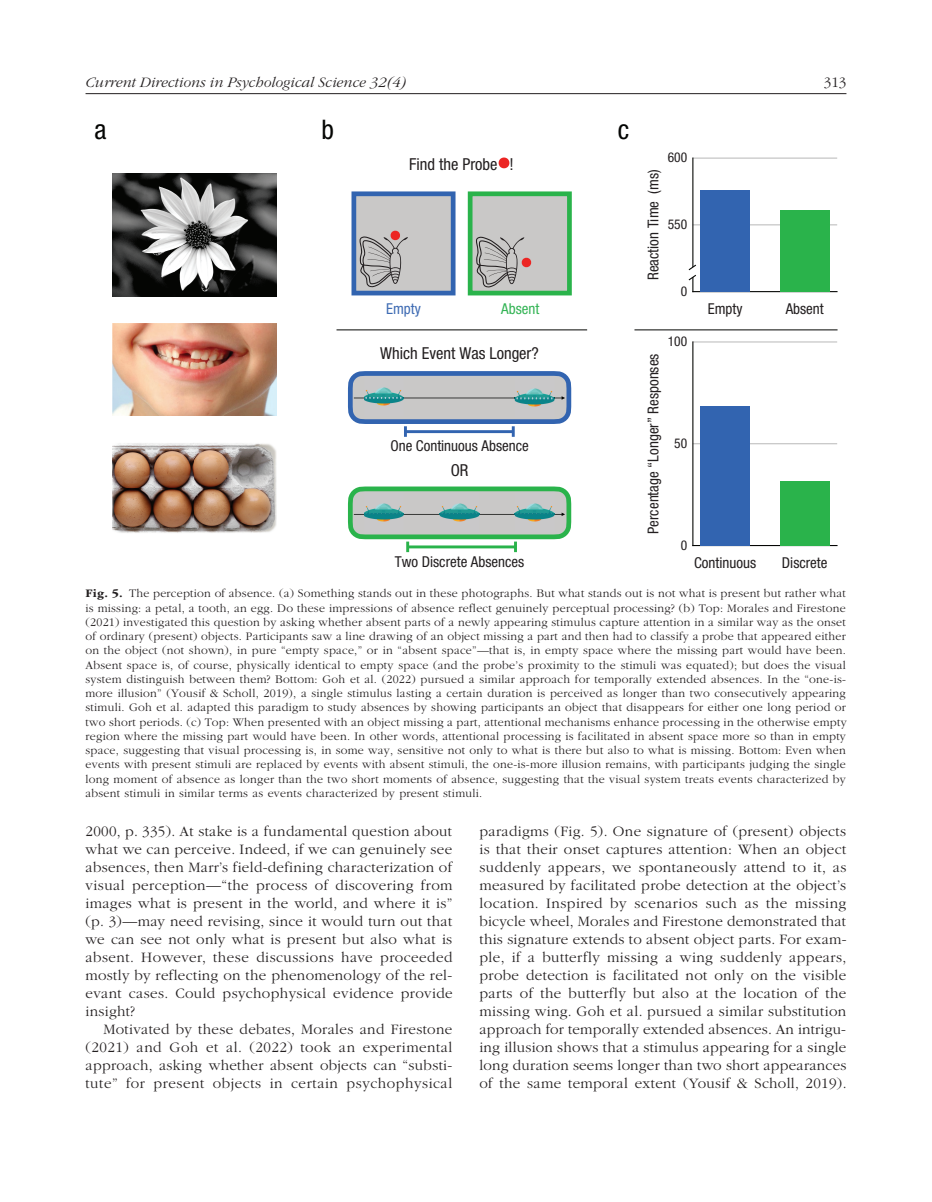
<style>
.page{position:relative;width:932px;height:1202px;background:#fff}
.page>*{position:absolute;margin:0;border:0;box-sizing:border-box;transform-origin:0 0}
.t1{font:condensed 27px "Helvetica Neue LT Std";color:#040503}
.t2{font:condensed 16.5px "Helvetica Neue LT Std";color:#231f20}
.t3{font:300 15px/18px "ITC Garamond Std";letter-spacing:.02em;color:#231f20;text-align:justify}
.t4{font:condensed 15px "Helvetica Neue LT Std";color:#231f20}
.t5{font:300 15px "ITC Garamond Std";letter-spacing:.04em;color:#231f20}
.t6{font:italic 300 15px "ITC Garamond Std";color:#231f20}
.t7{font:condensed 15px "Helvetica Neue LT Std";color:#34b455}
.t8{font:condensed 15px "Helvetica Neue LT Std";color:#3e6bb3}
.t9{font:condensed 13.5px "Helvetica Neue LT Std";color:#231f20}
.t10{font:300 12px/14.2px "ITC Garamond Std";letter-spacing:.02em;color:#231f20;text-align:justify}
.s1{font-weight:700}
</style>
<div class="page">
<hr style="left:86px;top:93px;width:760px;height:1px;background:#231f20">
<img style="left:113px;top:173px;width:164px;height:124px">
<img style="left:113px;top:443px;width:164px;height:90px">
<img style="left:113px;top:324px;width:164px;height:91px">
<svg style="left:498px;top:157px;width:12px;height:12px"></svg>
<hr style="left:692px;top:225px;width:145px;height:1px;background:#b8b8b8">
<hr style="left:692px;top:158px;width:145px;height:1px;background:#b8b8b8">
<hr style="left:692px;top:158px;width:1px;height:134px;background:#040503">
<hr style="left:693px;top:291px;width:144px;height:1px;background:#040503">
<div style="left:779px;top:210px;width:50px;height:81px;background:#2ab34b"></div>
<div style="left:700px;top:190px;width:50px;height:101px;background:#3264b0"></div>
<svg style="left:688px;top:263px;width:8px;height:18px"></svg>
<hr style="left:692px;top:443px;width:145px;height:1px;background:#b8b8b8">
<hr style="left:692px;top:342px;width:145px;height:1px;background:#b8b8b8">
<hr style="left:692px;top:342px;width:1px;height:203px;background:#040503">
<hr style="left:693px;top:545px;width:144px;height:1px;background:#040503">
<div style="left:779px;top:481px;width:50px;height:64px;background:#2ab34b"></div>
<div style="left:700px;top:406px;width:50px;height:139px;background:#3264b0"></div>
<svg style="left:348px;top:371px;width:224px;height:66px"></svg>
<svg style="left:348px;top:486px;width:224px;height:66px"></svg>
<hr style="left:336px;top:329px;width:251px;height:1px;background:#040503">
<hr style="left:634px;top:329px;width:203px;height:1px;background:#040503">
<div style="left:470px;top:194px;width:99px;height:99px;background:#c9c8c7"></div>
<div style="left:468px;top:191px;width:104px;height:104px;border:5px solid #2ab34b"></div>
<div style="left:354px;top:194px;width:99px;height:99px;background:#c9c8c7"></div>
<div style="left:351px;top:191px;width:104px;height:104px;border:5px solid #3264b0"></div>
<svg style="left:359px;top:230px;width:49px;height:57px"></svg>
<svg style="left:476px;top:237px;width:55px;height:51px"></svg>
<p class="t6" style="left:86px;top:74px;width:322px">Current Directions in Psychological Science 32(4)</p>
<p class="t3" style="left:824px;top:74px;width:24px">313</p>
<p class="t1" style="left:94px;top:114px;width:13px">a</p>
<p class="t1" style="left:321px;top:114px;width:14px">b</p>
<p class="t2" style="left:409px;top:155px;width:106px">Find the Probe !</p>
<p class="t8" style="left:386px;top:300px;width:36px">Empty</p>
<p class="t7" style="left:501px;top:300px;width:40px">Absent</p>
<p class="t2" style="left:380px;top:344px;width:160px">Which Event Was Longer?</p>
<p class="t4" style="left:390px;top:437px;width:140px">One Continuous Absence</p>
<p class="t2" style="left:450px;top:461px;width:19px">OR</p>
<p class="t4" style="left:395px;top:553px;width:131px">Two Discrete Absences</p>
<p class="t1" style="left:618px;top:114px;width:13px">c</p>
<p class="t9" style="left:667px;top:150px;width:21px">600</p>
<p class="t4" style="left:644px;top:280px;width:112px;rotate:-90deg">Reaction Time (ms)</p>
<p class="t9" style="left:667px;top:216px;width:21px">550</p>
<p class="t9" style="left:680px;top:283px;width:8px">0</p>
<p class="t9" style="left:667px;top:333px;width:21px">100</p>
<p class="t4" style="left:644px;top:534px;width:182px;rotate:-90deg">Percentage “Longer” Responses</p>
<p class="t9" style="left:674px;top:435px;width:14px">50</p>
<p class="t9" style="left:680px;top:537px;width:8px">0</p>
<p class="t4" style="left:707px;top:300px;width:36px">Empty</p>
<p class="t4" style="left:785px;top:300px;width:40px">Absent</p>
<p class="t4" style="left:694px;top:554px;width:63px">Continuous</p>
<p class="t4" style="left:782px;top:554px;width:47px">Discrete</p>
<p class="t10" style="left:86px;top:586px;width:762px"><span class="s1">Fig. 5.</span> The perception of absence. (a) Something stands out in these photographs. But what stands out is not what is present but rather what is missing: a petal, a tooth, an egg. Do these impressions of absence reflect genuinely perceptual processing? (b) Top: Morales and Firestone (2021) investigated this question by asking whether absent parts of a newly appearing stimulus capture attention in a similar way as the onset of ordinary (present) objects. Participants saw a line drawing of an object missing a part and then had to classify a probe that appeared either on the object (not shown), in pure “empty space,” or in “absent space”—that is, in empty space where the missing part would have been.<br>Absent space is, of course, physically identical to empty space (and the probe’s proximity to the stimuli was equated); but does the visual system distinguish between them? Bottom: Goh et al. (2022) pursued a similar approach for temporally extended absences. In the “one-is&shy;more illusion” ( Yousif &amp; Scholl, 2019 ), a single stimulus lasting a certain duration is perceived as longer than two consecutively appearing stimuli. Goh et al. adapted this paradigm to study absences by showing participants an object that disappears for either one long period or two short periods. (c) Top: When presented with an object missing a part, attentional mechanisms enhance processing in the otherwise empty region where the missing part would have been. In other words, attentional processing is facilitated in absent space more so than in empty space, suggesting that visual processing is, in some way, sensitive not only to what is there but also to what is missing. Bottom: Even when events with present stimuli are replaced by events with absent stimuli, the one-is-more illusion remains, with participants judging the single long moment of absence as longer than the two short moments of absence, suggesting that the visual system treats events characterized by absent stimuli in similar terms as events characterized by present stimuli.</p>
<p class="t3" style="left:86px;top:822px;width:368px">2000 , p. 335). At stake is a fundamental question about</p>
<p class="t3" style="left:86px;top:840px;width:368px">what we can perceive. Indeed, if we can genuinely see</p>
<p class="t3" style="left:86px;top:858px;width:368px">absences, then Marr’s field-defining characterization of</p>
<p class="t3" style="left:86px;top:876px;width:368px">visual perception—“the process of discovering from</p>
<p class="t3" style="left:86px;top:894px;width:368px">images what is present in the world, and where it is”</p>
<p class="t3" style="left:86px;top:912px;width:368px">(p. 3)—may need revising, since it would turn out that</p>
<p class="t3" style="left:86px;top:930px;width:368px">we can see not only what is present but also what is</p>
<p class="t3" style="left:86px;top:948px;width:368px">absent. However, these discussions have proceeded</p>
<p class="t3" style="left:86px;top:966px;width:368px">mostly by reflecting on the phenomenology of the rel-</p>
<p class="t3" style="left:86px;top:984px;width:368px">evant cases. Could psychophysical evidence provide</p>
<p class="t3" style="left:86px;top:1002px;width:51px">insight?</p>
<p class="t3" style="left:104px;top:1020px;width:350px">Motivated by these debates, Morales and Firestone</p>
<p class="t3" style="left:86px;top:1038px;width:368px">(2021) and Goh et al. (2022) took an experimental</p>
<p class="t3" style="left:86px;top:1056px;width:368px">approach, asking whether absent objects can “substi-</p>
<p class="t5" style="left:86px;top:1075px;width:368px">tute” for present objects in certain psychophysical</p>
<p class="t3" style="left:479px;top:822px;width:368px">paradigms ( Fig. 5 ). One signature of (present) objects is that their onset captures attention: When an object suddenly appears, we spontaneously attend to it, as measured by facilitated probe detection at the object’s location. Inspired by scenarios such as the missing bicycle wheel, Morales and Firestone demonstrated that this signature extends to absent object parts. For exam&shy;ple, if a butterfly missing a wing suddenly appears, probe detection is facilitated not only on the visible parts of the butterfly but also at the location of the missing wing. Goh et al. pursued a similar substitution approach for temporally extended absences. An intrigu&shy;ing illusion shows that a stimulus appearing for a single long duration seems longer than two short appearances of the same temporal extent ( Yousif &amp; Scholl, 2019 ).</p>
</div>
